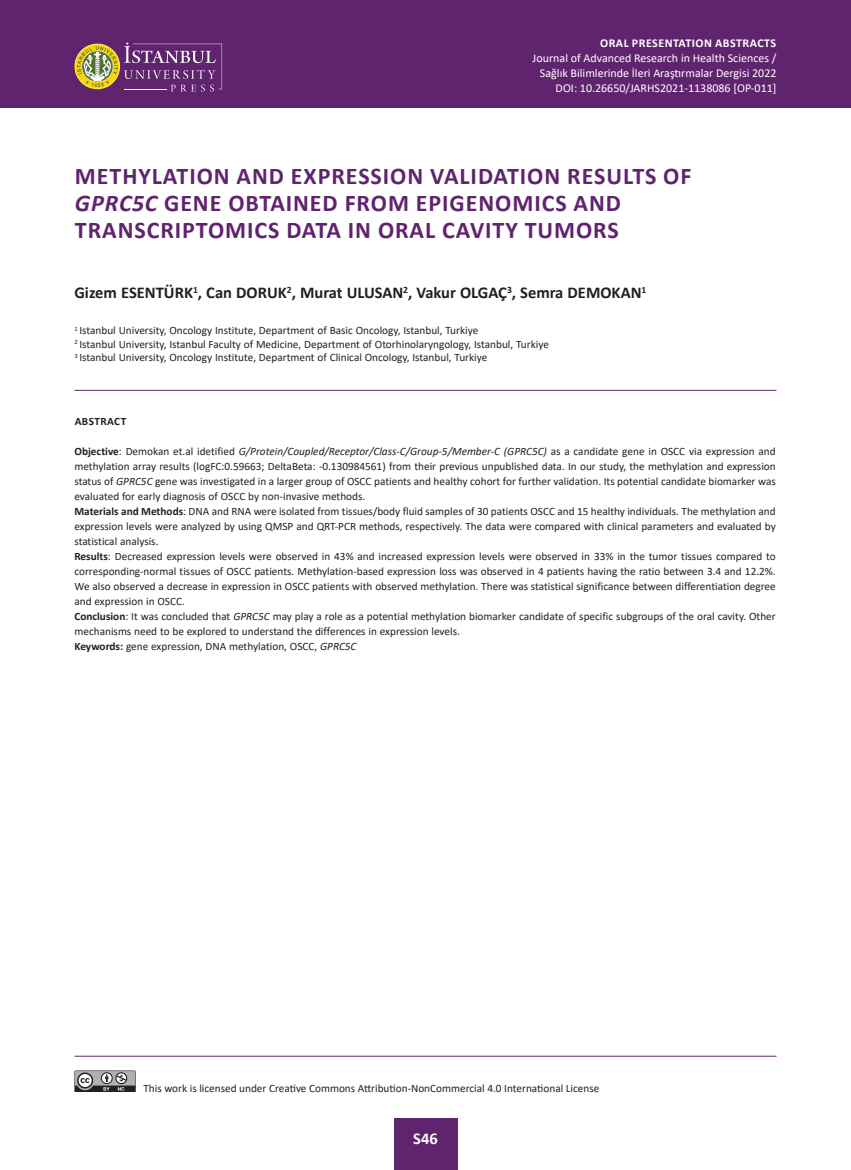
<style>
.page{position:relative;width:851px;height:1170px;background:#fff}
.page>*{position:absolute;margin:0;border:0;box-sizing:border-box;transform-origin:0 0}
.t1{font:700 24px/27px "Calibri";letter-spacing:.04em;color:#60246f}
.t2{font:700 16.5px "Calibri";color:#231f20}
.t3{font:700 16.5px "Calibri";color:#fff}
.t4{font:12px/15px "Calibri";color:#fff;text-align:right}
.t5{font:700 12px "Calibri";letter-spacing:.04em;color:#fff}
.t6{font:11.25px/15px "Calibri";color:#231f20}
.t7{font:700 11.25px "Calibri";letter-spacing:.04em;color:#231f20}
.s1{font-style:italic}
.s2{font-weight:700}
</style>
<div class="page">
<div style="left:393px;top:1118px;width:64px;height:51px;background:#60246f"></div>
<div style="left:0;top:0;width:850px;height:107px;background:#60246f"></div>
<hr style="left:74px;top:1055px;width:702px;height:1px;background:#60246f">
<svg style="left:74px;top:1070px;width:62px;height:21px"></svg>
<svg style="left:74px;top:43px;width:148px;height:49px"></svg>
<hr style="left:74px;top:390px;width:702px;height:1px;background:#60246f">
<p class="t5" style="left:600px;top:34px;width:178px">ORAL PRESENTATION ABSTRACTS</p>
<p class="t4" style="left:532px;top:50px;width:245px">Journal of Advanced Research in Health Sciences /<br>Sağlık Bilimlerinde İleri Araştırmalar Dergisi 2022<br>DOI: 10.26650/JARHS2021-1138086 [OP-011]</p>
<h1 class="t1" style="left:75px;top:162px;width:618px">METHYLATION AND EXPRESSION VALIDATION RESULTS OF<br><span class="s1">GPRC5C</span> GENE OBTAINED FROM EPIGENOMICS AND<br>TRANSCRIPTOMICS DATA IN ORAL CAVITY TUMORS</h1>
<h2 class="t2" style="left:74px;top:281px;width:573px">Gizem ESENTÜRK<sup>1</sup>, Can DORUK<sup>2</sup>, Murat ULUSAN<sup>2</sup>, Vakur OLGAÇ<sup>3</sup>, Semra DEMOKAN<sup>1</sup></h2>
<p class="t6" style="left:74px;top:323px;width:476px;line-height:13.5px"><sup>1</sup> Istanbul University, Oncology Institute, Department of Basic Oncology, Istanbul, Turkiye<br><sup>2</sup> Istanbul University, Istanbul Faculty of Medicine, Department of Otorhinolaryngology, Istanbul, Turkiye<br><sup>3</sup> Istanbul University, Oncology Institute, Department of Clinical Oncology, Istanbul, Turkiye</p>
<p class="t7" style="left:75px;top:413px;width:53px">ABSTRACT</p>
<p class="t6" style="left:74px;top:444px;width:702px"><span class="s2">Objective</span>: Demokan et.al idetified <span class="s1">G/Protein/Coupled/Receptor/Class-C/Group-5/Member-C (GPRC5C)</span> as a candidate gene in OSCC via expression and methylation array results (logFC:0.59663; DeltaBeta: -0.130984561) from their previous unpublished data. In our study, the methylation and expression status of <span class="s1">GPRC5C</span> gene was investigated in a larger group of OSCC patients and healthy cohort for further validation. Its potential candidate biomarker was evaluated for early diagnosis of OSCC by non-invasive methods.<br><span class="s2">Materials and Methods</span>: DNA and RNA were isolated from tissues/body fluid samples of 30 patients OSCC and 15 healthy individuals. The methylation and expression levels were analyzed by using QMSP and QRT-PCR methods, respectively. The data were compared with clinical parameters and evaluated by statistical analysis.<br><span class="s2">Results</span>: Decreased expression levels were observed in 43% and increased expression levels were observed in 33% in the tumor tissues compared to corresponding-normal tissues of OSCC patients. Methylation-based expression loss was observed in 4 patients having the ratio between 3.4 and 12.2%.<br>We also observed a decrease in expression in OSCC patients with observed methylation. There was statistical significance between differentiation degree and expression in OSCC.<br><span class="s2">Conclusion</span>: It was concluded that <span class="s1">GPRC5C</span> may play a role as a potential methylation biomarker candidate of specific subgroups of the oral cavity. Other mechanisms need to be explored to understand the differences in expression levels.<br><span class="s2">Keywords:</span> gene expression, DNA methylation, OSCC, <span class="s1">GPRC5C</span></p>
<p class="t6" style="left:143px;top:1080px;width:457px">This work is licensed under Creative Commons Attribution-NonCommercial 4.0 International License</p>
<h2 class="t3" style="left:413px;top:1126px;width:26px">S46</h2>
</div>
